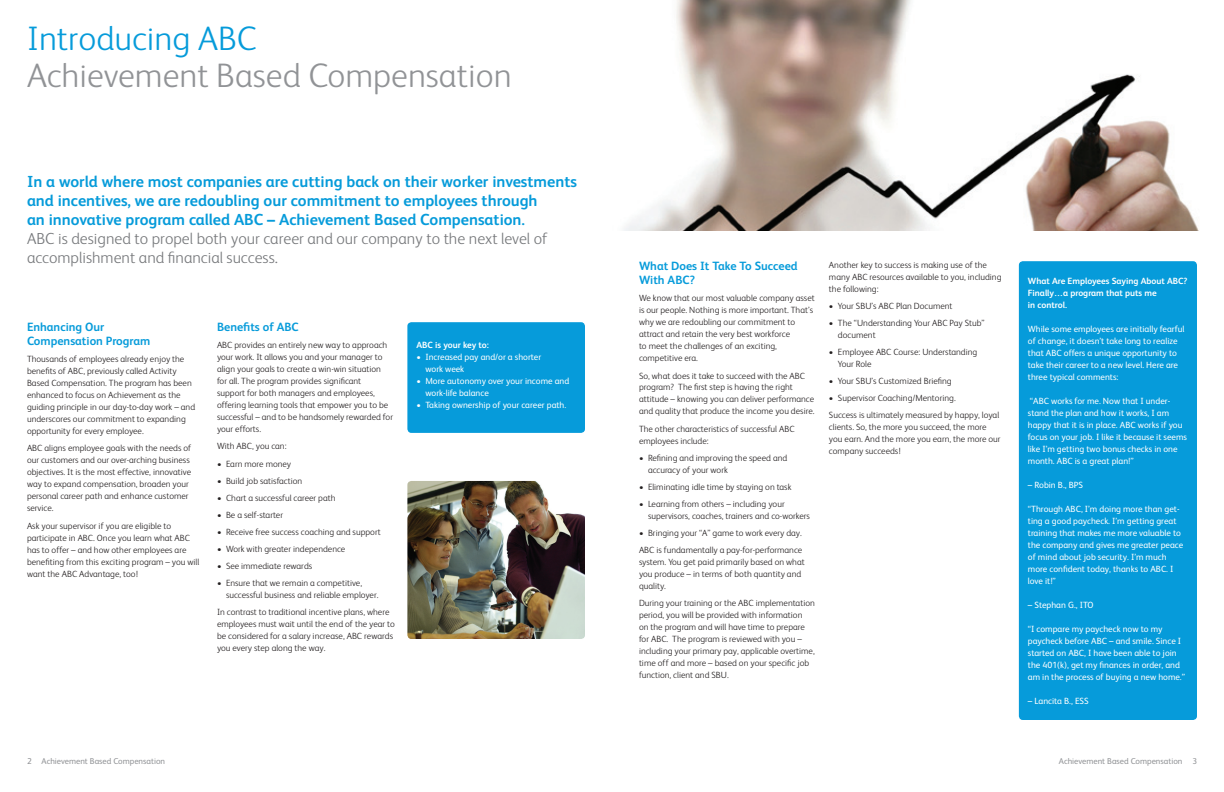
<style>
.page{position:relative;width:1224px;height:792px;background:#fff}
.page>*{position:absolute;margin:0;border:0;box-sizing:border-box;transform-origin:0 0}
.t1{font:300 34px "Xerox Sans";color:#919396}
.t2{font:300 34px "Xerox Sans";color:#069bda}
.t3{font:700 16px/19px "Xerox Sans";color:#069bda}
.t4{font:300 16px/19px "Xerox Sans";color:#76787b}
.t5{font:700 12px/14px "Xerox Sans";color:#069bda}
.t6{font:300 9px/12px "Xerox Sans";color:#231f20}
.t7{font:9px/12px "Xerox Sans";color:#fff}
.t8{font:700 9px/12px "Xerox Sans";color:#fff}
.t9{font:8.5px "Xerox Sans";color:#919396}
</style>
<div class="page">
<img style="left:624px;top:0;width:575px;height:230px">
<div style="left:407px;top:322px;width:178px;height:111px;background:#069bda;border-radius:4px"></div>
<div style="left:1019px;top:261px;width:178px;height:459px;background:#069bda;border-radius:4px"></div>
<img style="left:407px;top:481px;width:178px;height:158px">
<h1 class="t2" style="left:27px;top:16px;width:231px">Introducing ABC</h1>
<h1 class="t1" style="left:27px;top:53px;width:486px">Achievement Based Compensation</h1>
<h2 class="t3" style="left:27px;top:171px;width:551px">In a world where most companies are cutting back on their worker investments and incentives, we are redoubling our commitment to employees through<br>an innovative program called ABC – Achievement Based Compensation.</h2>
<h2 class="t4" style="left:27px;top:228px;width:522px">ABC is designed to propel both your career and our company to the next level of accomplishment and financial success.</h2>
<h3 class="t5" style="left:27px;top:320px;width:125px">Enhancing Our<br>Compensation Program</h3>
<p class="t6" style="left:27px;top:353px;width:170px">Thousands of employees already enjoy the benefits of ABC, previously called Activity Based Compensation. The program has been enhanced to focus on Achievement as the guiding principle in our day-to-day work – and underscores our commitment to expanding opportunity for every employee.</p>
<p class="t6" style="left:27px;top:442px;width:166px">ABC aligns employee goals with the needs of our customers and our over-arching business objectives. It is the most effective, innovative way to expand compensation, broaden your personal career path and enhance customer service.</p>
<p class="t6" style="left:27px;top:519px;width:174px">Ask your supervisor if you are eligible to participate in ABC. Once you learn what ABC has to offer – and how other employees are benefiting from this exciting program – you will want the ABC Advantage, too!</p>
<h3 class="t5" style="left:217px;top:320px;width:83px">Benefits of ABC</h3>
<p class="t6" style="left:217px;top:339px;width:178px">ABC provides an entirely new way to approach your work. It allows you and your manager to align your goals to create a win-win situation for all. The program provides significant<br>support for both managers and employees, offering learning tools that empower you to be successful – and to be handsomely rewarded for your efforts.</p>
<p class="t6" style="left:217px;top:440px;width:71px">With ABC, you can:</p>
<p class="t6" style="left:217px;top:457px;width:76px">• Earn more money</p>
<p class="t6" style="left:217px;top:474px;width:87px">• Build job satisfaction</p>
<p class="t6" style="left:217px;top:491px;width:120px">• Chart a successful career path</p>
<p class="t6" style="left:217px;top:508px;width:68px">• Be a self-starter</p>
<p class="t6" style="left:217px;top:525px;width:165px">• Receive free success coaching and support</p>
<p class="t6" style="left:217px;top:542px;width:130px">• Work with greater independence</p>
<p class="t6" style="left:217px;top:559px;width:97px">• See immediate rewards</p>
<p class="t6" style="left:226px;top:576px;width:154px;text-indent:-9px">• Ensure that we remain a competitive, successful business and reliable employer.</p>
<p class="t6" style="left:217px;top:605px;width:179px">In contrast to traditional incentive plans, where employees must wait until the end of the year to be considered for a salary increase, ABC rewards you every step along the way.</p>
<p class="t8" style="left:416px;top:339px;width:74px">ABC is your key to:</p>
<p class="t7" style="left:425px;top:351px;width:117px;text-indent:-9px">• Increased pay and/or a shorter work week</p>
<p class="t7" style="left:425px;top:375px;width:145px;text-indent:-9px">• More autonomy over your income and work-life balance</p>
<p class="t7" style="left:416px;top:399px;width:151px">• Taking ownership of your career path.</p>
<p class="t9" style="left:27px;top:756px;width:140px">2 Achievement Based Compensation</p>
<h3 class="t5" style="left:639px;top:259px;width:160px">What Does It Take To Succeed<br>With ABC?</h3>
<p class="t6" style="left:639px;top:292px;width:177px">We know that our most valuable company asset is our people. Nothing is more important. That’s why we are redoubling our commitment to attract and retain the very best workforce<br>to meet the challenges of an exciting, competitive era.</p>
<p class="t6" style="left:639px;top:369px;width:177px">So, what does it take to succeed with the ABC program? The first step is having the right attitude – knowing you can deliver performance and quality that produce the income you desire.</p>
<p class="t6" style="left:639px;top:422px;width:157px">The other characteristics of successful ABC employees include:</p>
<p class="t6" style="left:648px;top:451px;width:141px;text-indent:-9px">• Refining and improving the speed and accuracy of your work</p>
<p class="t6" style="left:639px;top:480px;width:154px">• Eliminating idle time by staying on task</p>
<p class="t6" style="left:648px;top:497px;width:164px;text-indent:-9px">• Learning from others – including your supervisors, coaches, trainers and co-workers</p>
<p class="t6" style="left:639px;top:524px;width:165px;line-height:17px">• Bringing your “A” game to work every day.<br>ABC is fundamentally a pay-for-performance</p>
<p class="t6" style="left:639px;top:555px;width:167px">system. You get paid primarily based on what you produce – in terms of both quantity and quality.</p>
<p class="t6" style="left:639px;top:596px;width:177px">During your training or the ABC implementation period, you will be provided with information<br>on the program and will have time to prepare for ABC. The program is reviewed with you – including your primary pay, applicable overtime, time off and more – based on your specific job function, client and SBU.</p>
<p class="t6" style="left:829px;top:259px;width:174px">Another key to success is making use of the many ABC resources available to you, including the following:</p>
<p class="t6" style="left:829px;top:300px;width:125px">• Your SBU’s ABC Plan Document</p>
<p class="t6" style="left:838px;top:317px;width:148px;text-indent:-9px">• The “Understanding Your ABC Pay Stub” document</p>
<p class="t6" style="left:838px;top:346px;width:141px;text-indent:-9px">• Employee ABC Course: Understanding<br>Your Role</p>
<p class="t6" style="left:829px;top:375px;width:124px">• Your SBU’s Customized Briefing</p>
<p class="t6" style="left:829px;top:389px;width:172px;line-height:17px">• Supervisor Coaching/Mentoring.<br>Success is ultimately measured by happy, loyal</p>
<p class="t6" style="left:829px;top:421px;width:173px">clients. So, the more you succeed, the more you earn. And the more you earn, the more our company succeeds!</p>
<p class="t8" style="left:1028px;top:274px;width:161px">What Are Employees Saying About ABC?<br>Finally…a program that puts me<br>in control.</p>
<p class="t7" style="left:1028px;top:322px;width:158px">While some employees are initially fearful of change, it doesn’t take long to realize that ABC offers a unique opportunity to take their career to a new level. Here are three typical comments:</p>
<p class="t7" style="left:1028px;top:394px;width:161px">“ABC works for me. Now that I under&shy;stand the plan and how it works, I am happy that it is in place. ABC works if you focus on your job. I like it because it seems like I’m getting two bonus checks in one month. ABC is a great plan!”</p>
<p class="t7" style="left:1028px;top:478px;width:57px">– Robin B., BPS</p>
<p class="t7" style="left:1028px;top:502px;width:157px">“Through ABC, I’m doing more than get&shy;ting a good paycheck. I’m getting great training that makes me more valuable to the company and gives me greater peace of mind about job security. I’m much more confident today, thanks to ABC. I love it!”</p>
<p class="t7" style="left:1028px;top:598px;width:67px">– Stephan G., ITO</p>
<p class="t7" style="left:1028px;top:622px;width:159px">“I compare my paycheck now to my paycheck before ABC – and smile. Since I started on ABC, I have been able to join the 401(k), get my finances in order, and am in the process of buying a new home.”</p>
<p class="t7" style="left:1028px;top:694px;width:62px">– Lancita B., ESS</p>
<p class="t9" style="left:1059px;top:756px;width:140px">Achievement Based Compensation 3</p>
</div>
